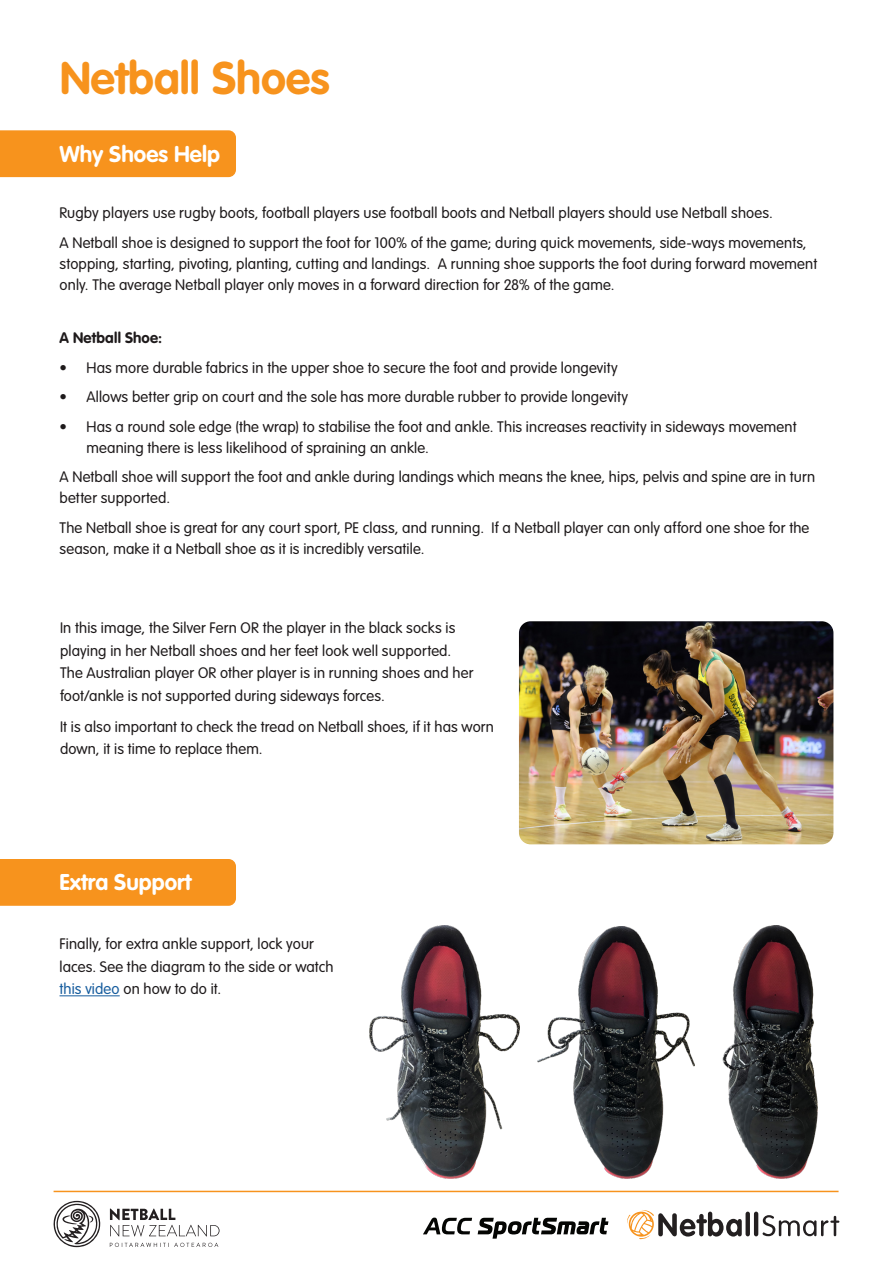
<style>
.page{position:relative;width:893px;height:1263px;background:#fff}
.page>*{position:absolute;margin:0;border:0;box-sizing:border-box;transform-origin:0 0}
.Vag_Heading_-__Orang{font:700 45px "VAG Rounded Std";color:#f7931d}
.Sub_Heading_-_White{font:700 22.5px "VAG Rounded Std";color:#fff}
.t1{font:300 15px/22.5px "VAG Rounded Std";letter-spacing:.01em;color:#1e1a1b}
.t2{font:700 15px "VAG Rounded Std";letter-spacing:.01em;color:#1e1a1b}
.s1{color:#175d9e}
</style>
<div class="page">
<svg style="left:627px;top:1210px;width:212px;height:29px"></svg>
<svg style="left:423px;top:1217px;width:49px;height:17px"></svg>
<svg style="left:478px;top:1218px;width:130px;height:20px"></svg>
<svg style="left:110px;top:1243px;width:108px;height:4px"></svg>
<svg style="left:110px;top:1208px;width:110px;height:28px"></svg>
<svg style="left:54px;top:1201px;width:47px;height:46px"></svg>
<hr style="left:54px;top:1191px;width:784px;height:1px;background:#f7931d">
<div style="left:0;top:130px;width:236px;height:47px;background:#f7931d"></div>
<img style="left:519px;top:621px;width:314px;height:223px">
<img style="left:538px;top:926px;width:157px;height:253px">
<img style="left:370px;top:925px;width:149px;height:254px">
<img style="left:722px;top:925px;width:96px;height:254px">
<hr style="left:60px;top:995px;width:60px;height:1px;background:#175d9e">
<div style="left:0;top:859px;width:236px;height:47px;background:#f7931d"></div>
<p class="Vag_Heading_-__Orang" style="left:60px;top:52px;width:271px">Netball Shoes</p>
<p class="Sub_Heading_-_White" style="left:60px;top:141px;width:162px">Why Shoes Help</p>
<p class="t1" style="left:60px;top:202px;width:715px">Rugby players use rugby boots, football players use football boots and Netball players should use Netball shoes.</p>
<p class="t1" style="left:60px;top:232px;width:759px;line-height:21px">A Netball shoe is designed to support the foot for 100% of the game; during quick movements, side-ways movements, stopping, starting, pivoting, planting, cutting and landings. A running shoe supports the foot during forward movement only. The average Netball player only moves in a forward direction for 28% of the game.</p>
<p class="t2" style="left:60px;top:329px;width:104px">A Netball Shoe:</p>
<p class="t1" style="left:60px;top:357px;width:560px">• Has more durable fabrics in the upper shoe to secure the foot and provide longevity</p>
<p class="t1" style="left:60px;top:386px;width:570px">• Allows better grip on court and the sole has more durable rubber to provide longevity</p>
<p class="t1" style="left:87px;top:416px;width:711px;line-height:21px;text-indent:-27px">• Has a round sole edge (the wrap) to stabilise the foot and ankle. This increases reactivity in sideways movement meaning there is less likelihood of spraining an ankle.</p>
<p class="t1" style="left:60px;top:467px;width:757px;line-height:21px">A Netball shoe will support the foot and ankle during landings which means the knee, hips, pelvis and spine are in turn better supported.</p>
<p class="t1" style="left:60px;top:518px;width:751px;line-height:21px">The Netball shoe is great for any court sport, PE class, and running. If a Netball player can only afford one shoe for the season, make it a Netball shoe as it is incredibly versatile.</p>
<p class="t1" style="left:60px;top:617px;width:415px">In this image, the Silver Fern OR the player in the black socks is playing in her Netball shoes and her feet look well supported.<br>The Australian player OR other player is in running shoes and her foot/ankle is not supported during sideways forces.</p>
<p class="t1" style="left:60px;top:716px;width:435px">It is also important to check the tread on Netball shoes, if it has worn down, it is time to replace them.</p>
<p class="Sub_Heading_-_White" style="left:60px;top:869px;width:133px">Extra Support</p>
<p class="t1" style="left:60px;top:933px;width:276px">Finally, for extra ankle support, lock your laces. See the diagram to the side or watch <span class="s1">this video</span> on how to do it.</p>
</div>
